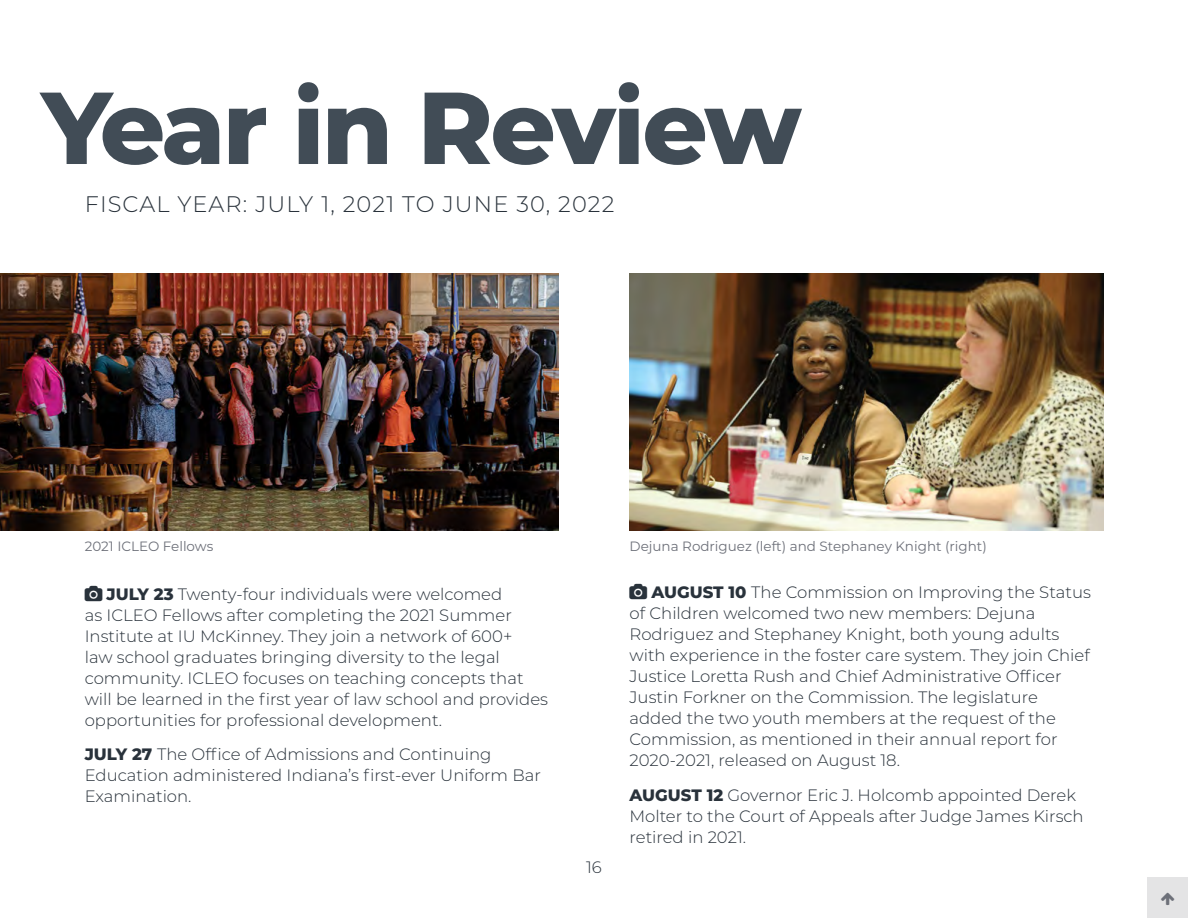
<style>
.page{position:relative;width:1188px;height:918px;background:#fff}
.page>*{position:absolute;margin:0;border:0;box-sizing:border-box;transform-origin:0 0}
.Section_Heading{font:800 102px "Montserrat";letter-spacing:-.025em;color:#414c56}
.Section_Heading_-_Su{font:300 22.5px "Montserrat";letter-spacing:.05em;color:#29323b}
.t1{font:300 16.5px/21px "Montserrat";color:#29323b}
.Caption_-_Subtle{font:13.5px "Montserrat";color:#6d7079}
.s1{font-weight:800}
</style>
<div class="page">
<img style="left:0;top:274px;width:558px;height:257px">
<img style="left:630px;top:274px;width:473px;height:257px">
<div style="left:1148px;top:878px;width:40px;height:40px;background:#e4e4e5"></div>
<p class="Section_Heading" style="left:41px;top:53px;width:762px">Year in Review</p>
<p class="Section_Heading_-_Su" style="left:85px;top:189px;width:531px">FISCAL YEAR: JULY 1, 2021 TO JUNE 30, 2022</p>
<p class="Caption_-_Subtle" style="left:85px;top:537px;width:130px">2021 ICLEO Fellows</p>
<p class="Caption_-_Subtle" style="left:630px;top:537px;width:359px">Dejuna Rodriguez (left) and Stephaney Knight (right)</p>
<p class="t1" style="left:85px;top:583px;width:465px;text-indent:22px"><span class="s1">JULY 23</span> Twenty-four individuals were welcomed<br>as ICLEO Fellows after completing the 2021 Summer Institute at IU McKinney. They join a network of 600+<br>law school graduates bringing diversity to the legal community. ICLEO focuses on teaching concepts that will be learned in the first year of law school and provides opportunities for professional development.</p>
<p class="t1" style="left:85px;top:743px;width:458px"><span class="s1">JULY 27</span> The Office of Admissions and Continuing<br>Education administered Indiana’s first-ever Uniform Bar<br>Examination.</p>
<p class="t1" style="left:586px;top:856px;width:17px">16</p>
<p class="t1" style="left:630px;top:581px;width:463px;text-indent:22px"><span class="s1">AUGUST 10</span> The Commission on Improving the Status of Children welcomed two new members: Dejuna Rodriguez and Stephaney Knight, both young adults with experience in the foster care system. They join Chief Justice Loretta Rush and Chief Administrative Officer Justin Forkner on the Commission. The legislature added the two youth members at the request of the Commission, as mentioned in their annual report for 2020-2021, released on August 18.</p>
<p class="t1" style="left:630px;top:784px;width:456px"><span class="s1">AUGUST 12</span> Governor Eric J. Holcomb appointed Derek<br>Molter to the Court of Appeals after Judge James Kirsch retired in 2021.</p>
</div>
